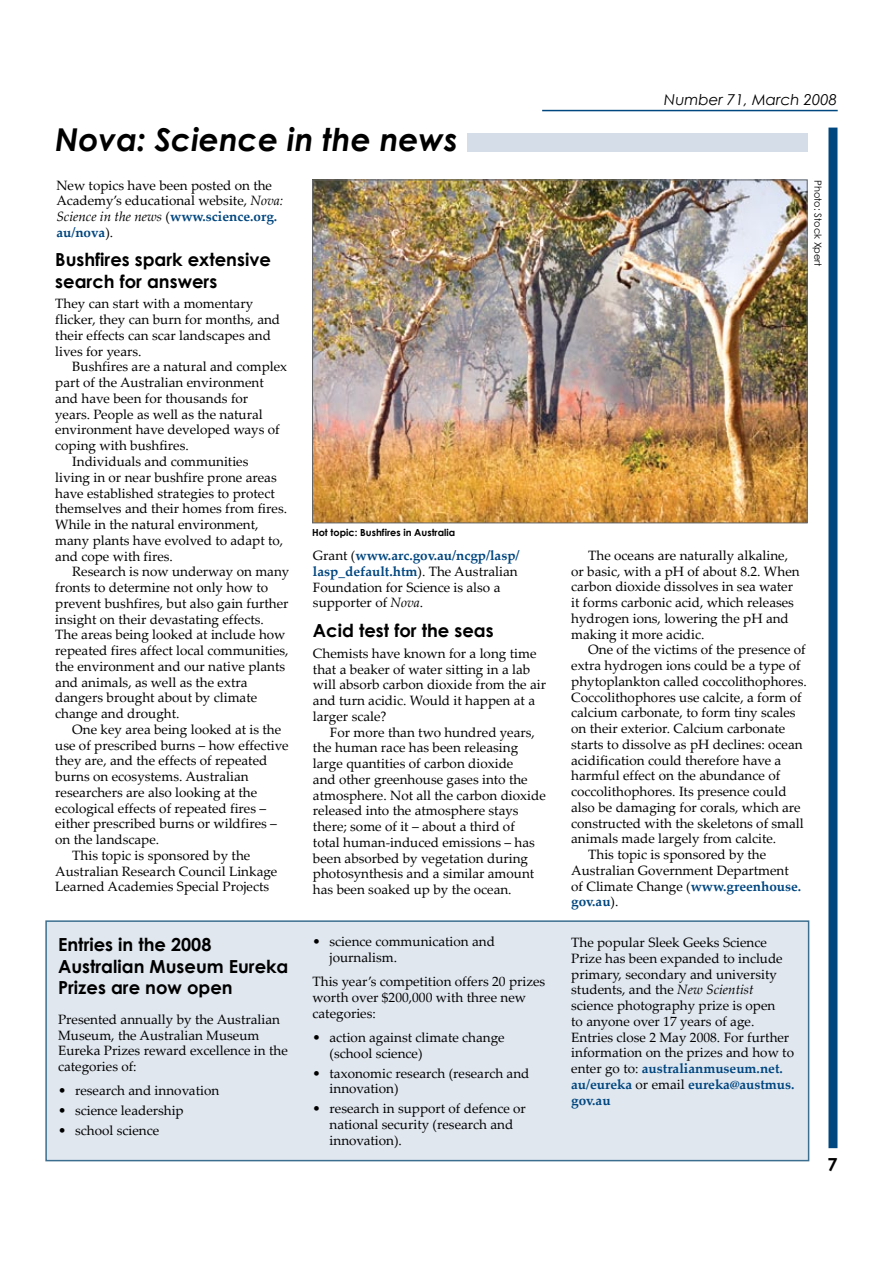
<style>
.page{position:relative;width:893px;height:1263px;background:#fff}
.page>*{position:absolute;margin:0;border:0;box-sizing:border-box;transform-origin:0 0}
.t1{font:italic 700 31.5px "Century Gothic";color:#000}
.t2{font:700 18px/21.6px "Century Gothic";color:#000}
.t3{font:italic 15px "Century Gothic";color:#000}
.t4{font:13.5px/15.8px "Palatino Linotype";color:#000}
.t5{font:700 13.5px "Palatino Linotype";color:#00467f}
.t6{font:700 9.75px "Century Gothic";color:#000}
.t7{font:9.75px "Century Gothic";color:#000}
.s1{font-style:italic}
.s2{font-weight:700;color:#00467f}
.s3{font-weight:400;color:#000}
</style>
<div class="page">
<hr style="left:542px;top:110px;width:296px;height:1px;background:#00467f">
<div style="left:828px;top:128px;width:9px;height:1020px;background:#00467f"></div>
<div style="left:45px;top:920px;width:764px;height:241px;background:#e0e7ef;border:2px solid #3b6e8f"></div>
<div style="left:468px;top:133px;width:340px;height:19px;background:#d5dee8"></div>
<img style="left:314px;top:182px;width:491px;height:339px">
<h1 class="t1" style="left:55px;top:116px;width:404px">Nova: Science in the news</h1>
<p class="t4" style="left:56px;top:177px;width:228px">New topics have been posted on the<br>Academy’s educational website, <span class="s1">Nova:<br>Science in the news</span> (<span class="s2">www.science.org. au/nova</span>).</p>
<h2 class="t2" style="left:55px;top:248px;width:217px">Bushfires spark extensive search for answers</h2>
<p class="t4" style="left:55px;top:295px;width:226px">They can start with a momentary flicker, they can burn for months, and their effects can scar landscapes and lives for years.</p>
<p class="t4" style="left:72px;top:358px;width:216px">Bushfires are a natural and complex</p>
<p class="t4" style="left:55px;top:374px;width:210px">part of the Australian environment</p>
<p class="t4" style="left:55px;top:390px;width:194px">and have been for thousands for</p>
<p class="t4" style="left:55px;top:406px;width:209px">years. People as well as the natural</p>
<p class="t4" style="left:55px;top:421px;width:226px">environment have developed ways of</p>
<p class="t4" style="left:55px;top:437px;width:135px">coping with bushfires.</p>
<p class="t4" style="left:72px;top:453px;width:178px">Individuals and communities</p>
<p class="t4" style="left:55px;top:469px;width:223px">living in or near bushfire prone areas</p>
<p class="t4" style="left:55px;top:484px;width:221px">have established strategies to protect</p>
<p class="t4" style="left:55px;top:500px;width:233px">themselves and their homes from fires.</p>
<p class="t4" style="left:55px;top:516px;width:205px">While in the natural environment,</p>
<p class="t4" style="left:55px;top:532px;width:229px">many plants have evolved to adapt to,</p>
<p class="t4" style="left:55px;top:547px;width:119px">and cope with fires.</p>
<p class="t4" style="left:72px;top:563px;width:219px">Research is now underway on many</p>
<p class="t4" style="left:55px;top:579px;width:214px">fronts to determine not only how to</p>
<p class="t4" style="left:55px;top:595px;width:235px">prevent bushfires, but also gain further</p>
<p class="t4" style="left:55px;top:610px;width:210px">insight on their devastating effects.</p>
<p class="t4" style="left:55px;top:626px;width:232px">The areas being looked at include how</p>
<p class="t4" style="left:55px;top:642px;width:235px">repeated fires affect local communities,</p>
<p class="t4" style="left:55px;top:658px;width:231px">the environment and our native plants</p>
<p class="t4" style="left:55px;top:674px;width:194px">and animals, as well as the extra</p>
<p class="t4" style="left:55px;top:689px;width:203px">dangers brought about by climate</p>
<p class="t4" style="left:55px;top:705px;width:126px">change and drought.</p>
<p class="t4" style="left:72px;top:721px;width:210px">One key area being looked at is the</p>
<p class="t4" style="left:55px;top:737px;width:235px">use of prescribed burns – how effective</p>
<p class="t4" style="left:55px;top:752px;width:214px">they are, and the effects of repeated</p>
<p class="t4" style="left:55px;top:768px;width:195px">burns on ecosystems. Australian</p>
<p class="t4" style="left:55px;top:784px;width:203px">researchers are also looking at the</p>
<p class="t4" style="left:55px;top:800px;width:212px">ecological effects of repeated fires –</p>
<p class="t4" style="left:55px;top:815px;width:223px">either prescribed burns or wildfires –</p>
<p class="t4" style="left:55px;top:831px;width:105px">on the landscape.</p>
<p class="t4" style="left:72px;top:847px;width:180px">This topic is sponsored by the</p>
<p class="t4" style="left:55px;top:863px;width:224px">Australian Research Council Linkage</p>
<p class="t4" style="left:55px;top:878px;width:215px">Learned Academies Special Projects</p>
<p class="t6" style="left:312px;top:525px;width:145px">Hot topic: Bushfires in Australia</p>
<p class="t4" style="left:313px;top:547px;width:208px">Grant (<span class="s2">www.arc.gov.au/ncgp/lasp/ lasp_default.htm</span>). The Australian<br>Foundation for Science is also a supporter of <span class="s1">Nova</span>.</p>
<h2 class="t2" style="left:313px;top:619px;width:182px">Acid test for the seas</h2>
<p class="t4" style="left:313px;top:645px;width:235px">Chemists have known for a long time that a beaker of water sitting in a lab will absorb carbon dioxide from the air and turn acidic. Would it happen at a larger scale?</p>
<p class="t4" style="left:313px;top:724px;width:234px;text-indent:17px">For more than two hundred years, the human race has been releasing large quantities of carbon dioxide<br>and other greenhouse gases into the atmosphere. Not all the carbon dioxide released into the atmosphere stays there; some of it – about a third of<br>total human-induced emissions – has been absorbed by vegetation during photosynthesis and a similar amount has been soaked up by the ocean.</p>
<h2 class="t2" style="left:58px;top:933px;width:232px">Entries in the 2008<br>Australian Museum Eureka<br>Prizes are now open</h2>
<p class="t4" style="left:58px;top:1011px;width:231px">Presented annually by the Australian<br>Museum, the Australian Museum<br>Eureka Prizes reward excellence in the categories of:</p>
<p class="t4" style="left:58px;top:1082px;width:163px">• research and innovation</p>
<p class="t4" style="left:58px;top:1102px;width:127px">• science leadership</p>
<p class="t4" style="left:58px;top:1122px;width:103px">• school science</p>
<p class="t4" style="left:330px;top:933px;width:167px;text-indent:-17px">• science communication and journalism.</p>
<p class="t4" style="left:313px;top:973px;width:234px">This year’s competition offers 20 prizes worth over $200,000 with three new categories:</p>
<p class="t4" style="left:330px;top:1029px;width:177px;text-indent:-17px">• action against climate change (school science)</p>
<p class="t4" style="left:330px;top:1064px;width:201px;text-indent:-17px">• taxonomic research (research and innovation)</p>
<p class="t4" style="left:330px;top:1100px;width:198px;text-indent:-17px">• research in support of defence or national security (research and innovation).</p>
<p class="t3" style="left:664px;top:89px;width:174px">Number 71, March 2008</p>
<p class="t7" style="left:825px;top:180px;width:88px;rotate:90deg">Photo: Stock Xpert</p>
<p class="t4" style="left:571px;top:547px;width:230px;text-indent:17px">The oceans are naturally alkaline, or basic, with a pH of about 8.2. When carbon dioxide dissolves in sea water it forms carbonic acid, which releases hydrogen ions, lowering the pH and making it more acidic.</p>
<p class="t4" style="left:588px;top:641px;width:219px">One of the victims of the presence of</p>
<p class="t4" style="left:571px;top:657px;width:231px">extra hydrogen ions could be a type of</p>
<p class="t4" style="left:571px;top:673px;width:237px">phytoplankton called coccolithophores.</p>
<p class="t4" style="left:571px;top:688px;width:232px">Coccolithophores use calcite, a form of</p>
<p class="t4" style="left:571px;top:704px;width:226px">calcium carbonate, to form tiny scales</p>
<p class="t4" style="left:571px;top:720px;width:216px">on their exterior. Calcium carbonate</p>
<p class="t4" style="left:571px;top:736px;width:233px">starts to dissolve as pH declines: ocean</p>
<p class="t4" style="left:571px;top:752px;width:212px">acidification could therefore have a</p>
<p class="t4" style="left:571px;top:767px;width:210px">harmful effect on the abundance of</p>
<p class="t4" style="left:571px;top:783px;width:217px">coccolithophores. Its presence could</p>
<p class="t4" style="left:571px;top:799px;width:231px">also be damaging for corals, which are</p>
<p class="t4" style="left:571px;top:815px;width:234px">constructed with the skeletons of small</p>
<p class="t4" style="left:571px;top:830px;width:207px">animals made largely from calcite.</p>
<p class="t4" style="left:588px;top:846px;width:180px">This topic is sponsored by the</p>
<p class="t4" style="left:571px;top:862px;width:219px">Australian Government Department</p>
<p class="t4" style="left:571px;top:878px;width:231px">of Climate Change (<span class="s2">www.greenhouse.</span></p>
<p class="t5" style="left:571px;top:892px;width:49px">gov.au<span class="s3">).</span></p>
<p class="t4" style="left:571px;top:934px;width:225px">The popular Sleek Geeks Science<br>Prize has been expanded to include primary, secondary and university students, and the <span class="s1">New Scientist </span>science photography prize is open<br>to anyone over 17 years of age.<br>Entries close 2 May 2008. For further information on the prizes and how to enter go to: <span class="s2">australianmuseum.net. au/eureka</span> or email <span class="s2">eureka@austmus. gov.au</span></p>
<h2 class="t2" style="left:828px;top:1153px;width:12px">7</h2>
</div>
